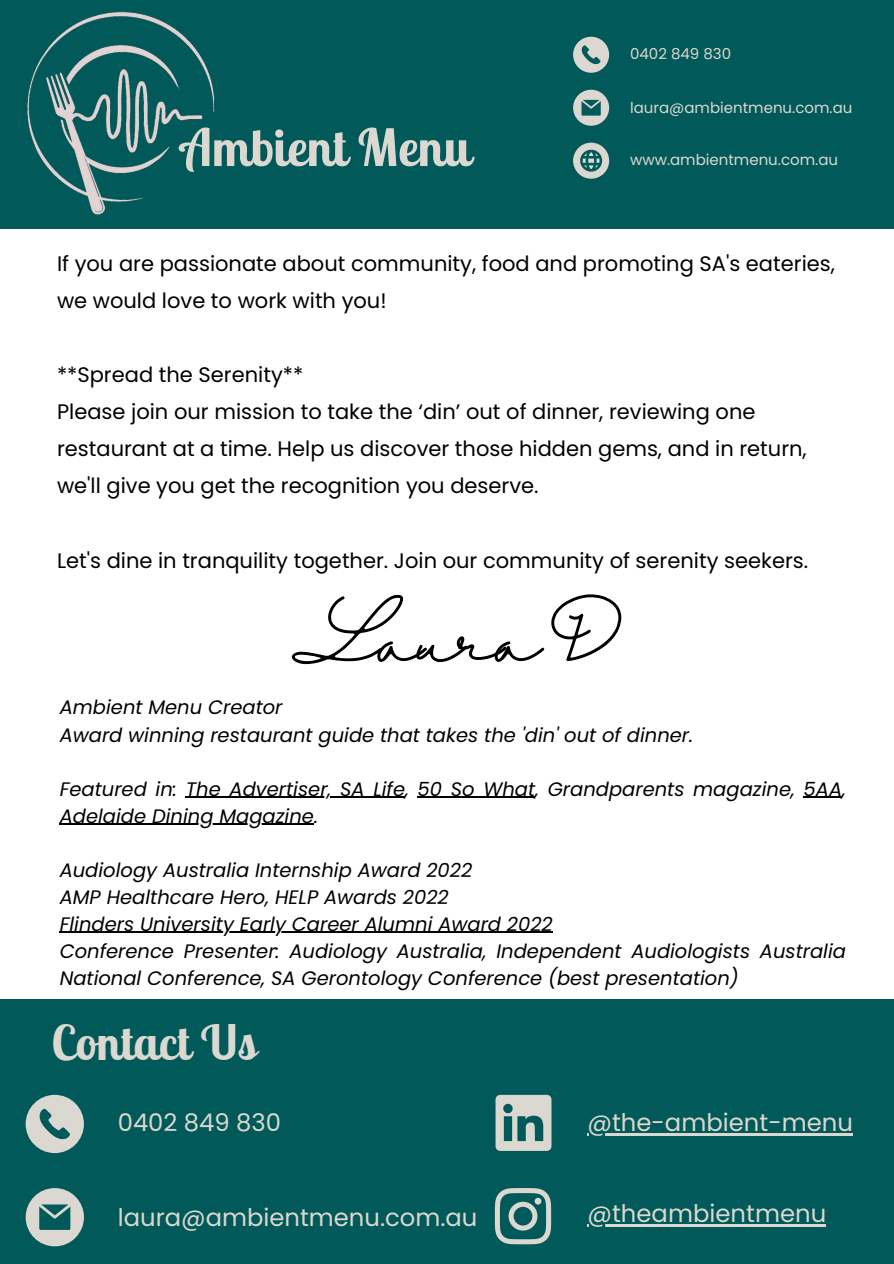
<style>
.page{position:relative;width:894px;height:1264px;background:#fff}
.page>*{position:absolute;margin:0;border:0;box-sizing:border-box;transform-origin:0 0}
.t1{font:55.5px "Halimun";letter-spacing:-.115em;color:#000}
.t2{font:700 51.3px "Lobster Two";color:#dad8d0}
.t3{font:700 48px "Lobster Two";color:#dad8d0}
.t4{font:24.3px "Poppins";color:#dad8d0}
.t5{font:21px/37.2px "Poppins";color:#000}
.t6{font:italic 19.5px/27px "Poppins";color:#000}
.t7{font:15px "Poppins";color:#dad8d0}
</style>
<div class="page">
<div style="left:0;top:0;width:893px;height:1263px;background:#025959"></div>
<div style="left:0;top:230px;width:893px;height:769px;background:#fff"></div>
<img style="left:0;top:11px;width:328px;height:219px">
<svg style="left:573px;top:37px;width:36px;height:36px"></svg>
<svg style="left:573px;top:90px;width:36px;height:36px"></svg>
<svg style="left:573px;top:143px;width:36px;height:36px"></svg>
<svg style="left:494px;top:1188px;width:57px;height:56px"></svg>
<svg style="left:534px;top:1197px;width:7px;height:7px"></svg>
<hr style="left:587px;top:1224px;width:239px;height:2px;background:#dad8d0">
<svg style="left:26px;top:1094px;width:58px;height:59px"></svg>
<svg style="left:26px;top:1188px;width:58px;height:58px"></svg>
<svg style="left:495px;top:1094px;width:56px;height:56px"></svg>
<hr style="left:587px;top:1132px;width:265px;height:3px;background:#dad8d0">
<hr style="left:186px;top:796px;width:154px;height:1px;background:#000">
<hr style="left:340px;top:796px;width:65px;height:1px;background:#000">
<hr style="left:417px;top:796px;width:118px;height:1px;background:#000">
<hr style="left:803px;top:796px;width:39px;height:1px;background:#000">
<hr style="left:60px;top:823px;width:254px;height:1px;background:#000">
<hr style="left:60px;top:931px;width:492px;height:1px;background:#000">
<p class="t2" style="left:181px;top:115px;width:290px">Ambient Menu</p>
<p class="t7" style="left:630px;top:43px;width:102px">0402 849 830</p>
<p class="t7" style="left:630px;top:98px;width:224px">laura@ambientmenu.com.au</p>
<p class="t7" style="left:630px;top:149px;width:209px">www.ambientmenu.com.au</p>
<p class="t5" style="left:57px;top:245px;width:779px">If you are passionate about community, food and promoting SA's eateries, we would love to work with you!</p>
<p class="t5" style="left:57px;top:356px;width:248px">**Spread the Serenity**</p>
<p class="t5" style="left:57px;top:393px;width:751px">Please join our mission to take the ‘din’ out of dinner, reviewing one restaurant at a time. Help us discover those hidden gems, and in return, we'll give you get the recognition you deserve.</p>
<p class="t5" style="left:57px;top:542px;width:752px">Let's dine in tranquility together. Join our community of serenity seekers.</p>
<p class="t1" style="left:291px;top:610px;width:328px">Laura D</p>
<p class="t6" style="left:60px;top:694px;width:224px">Ambient Menu Creator</p>
<p class="t6" style="left:60px;top:721px;width:635px">Award winning restaurant guide that takes the 'din' out of dinner.</p>
<p class="t6" style="left:60px;top:775px;width:787px">Featured in: The Advertiser, SA Life, 50 So What, Grandparents magazine, 5AA,<br>Adelaide Dining Magazine.</p>
<p class="t6" style="left:60px;top:856px;width:414px">Audiology Australia Internship Award 2022</p>
<p class="t6" style="left:60px;top:883px;width:390px">AMP Healthcare Hero, HELP Awards 2022</p>
<p class="t6" style="left:60px;top:910px;width:494px">Flinders University Early Career Alumni Award 2022</p>
<p class="t6" style="left:60px;top:937px;width:787px">Conference Presenter: Audiology Australia, Independent Audiologists Australia<br>National Conference, SA Gerontology Conference (best presentation)</p>
<p class="t3" style="left:51px;top:1012px;width:206px">Contact Us</p>
<p class="t4" style="left:118px;top:1105px;width:165px">0402 849 830</p>
<p class="t4" style="left:118px;top:1200px;width:361px">laura@ambientmenu.com.au</p>
<p class="t4" style="left:587px;top:1105px;width:267px">@the-ambient-menu</p>
<p class="t4" style="left:587px;top:1196px;width:240px">@theambientmenu</p>
</div>
